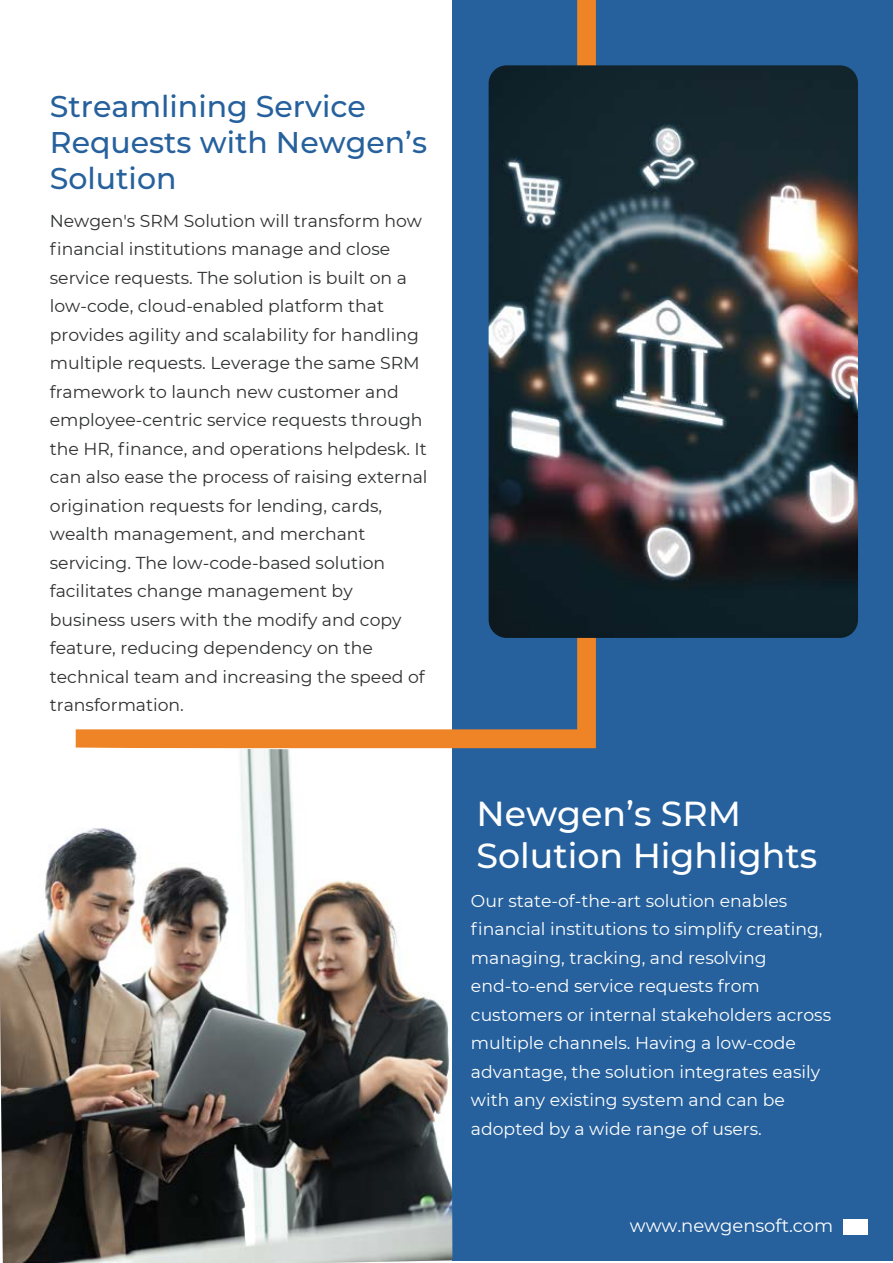
<style>
.page{position:relative;width:893px;height:1263px;background:#fff}
.page>*{position:absolute;margin:0;border:0;box-sizing:border-box;transform-origin:0 0}
.t1{font:500 34.8px/41.7px "Montserrat";color:#fff}
.t2{font:500 30px/36px "Montserrat";color:#26619d}
.t3{font:18px "Montserrat";color:#fff}
.t4{font:17.25px/28.5px "Montserrat";color:#2f3030}
.t5{font:17.25px/28.5px "Montserrat";color:#fff}
</style>
<div class="page">
<div style="left:452px;top:0;width:441px;height:1260px;background:#26619d"></div>
<svg style="left:76px;top:0;width:520px;height:748px"></svg>
<div style="left:843px;top:1219px;width:24px;height:16px;background:#fff"></div>
<img style="left:489px;top:65px;width:369px;height:573px">
<img style="left:0;top:747px;width:452px;height:516px">
<h2 class="t2" style="left:50px;top:87px;width:379px">Streamlining Service<br>Requests with Newgen’s<br>Solution</h2>
<p class="t4" style="left:50px;top:206px;width:379px">Newgen's SRM Solution will transform how financial institutions manage and close service requests. The solution is built on a low-code, cloud-enabled platform that provides agility and scalability for handling multiple requests. Leverage the same SRM framework to launch new customer and employee-centric service requests through the HR, finance, and operations helpdesk. It can also ease the process of raising external origination requests for lending, cards, wealth management, and merchant servicing. The low-code-based solution facilitates change management by business users with the modify and copy feature, reducing dependency on the technical team and increasing the speed of transformation.</p>
<h1 class="t1" style="left:476px;top:792px;width:342px">Newgen’s SRM<br>Solution Highlights</h1>
<p class="t5" style="left:471px;top:886px;width:362px">Our state-of-the-art solution enables financial institutions to simplify creating, managing, tracking, and resolving end-to-end service requests from customers or internal stakeholders across multiple channels. Having a low-code advantage, the solution integrates easily with any existing system and can be adopted by a wide range of users.</p>
<p class="t3" style="left:630px;top:1213px;width:205px">www.newgensoft.com</p>
</div>
